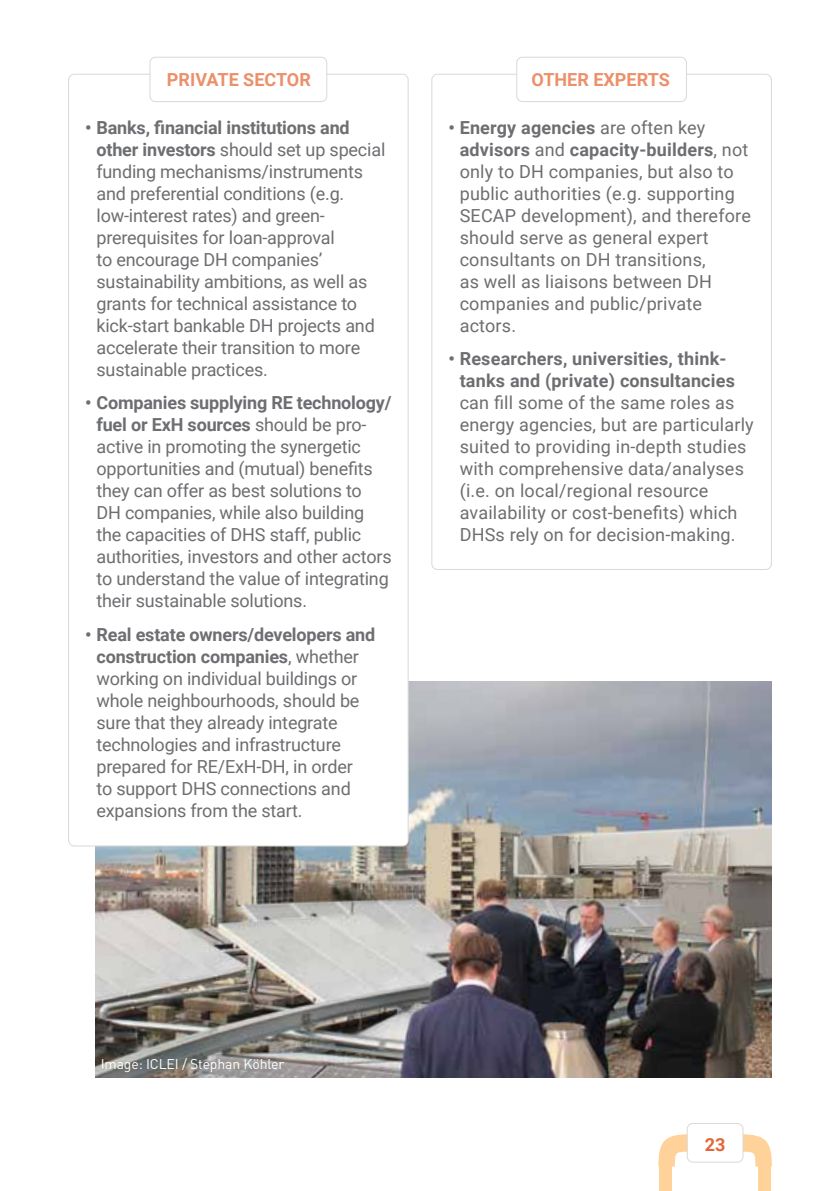
<style>
.page{position:relative;width:840px;height:1191px;background:#fff}
.page>*{position:absolute;margin:0;border:0;box-sizing:border-box;transform-origin:0 0}
.t1{font:18px/22px "Roboto";letter-spacing:-.01em;color:#6d6e71}
.t2{font:18px/22px "Roboto";letter-spacing:.01em;color:#6d6e71}
.t3{font:700 18px/22px "Roboto";letter-spacing:.01em;color:#6d6e71}
.t4{font:700 18px "Roboto";color:#eb906a}
.t5{font:700 18px "Roboto";color:#e36639}
.t6{font:14px "DIN Pro";letter-spacing:-.01em;color:#fff}
.s1{font-weight:700}
</style>
<div class="page">
<img style="left:95px;top:682px;width:676px;height:395px">
<div style="left:757px;top:1158px;width:13px;height:33px;background:#fed299"></div>
<svg style="left:740px;top:1134px;width:31px;height:32px"></svg>
<div style="left:659px;top:1158px;width:12px;height:33px;background:#fed299"></div>
<svg style="left:658px;top:1134px;width:28px;height:32px"></svg>
<div style="left:686px;top:1123px;width:56px;height:39px;background:#fff;border-radius:6px"></div>
<div style="left:686px;top:1123px;width:57px;height:39px;border:1px solid #dad9d4;border-radius:6px"></div>
<div style="left:516px;top:57px;width:170px;height:45px;border:1px solid #dad9d4;border-radius:6px"></div>
<div style="left:69px;top:74px;width:339px;height:772px;background:#fff;border-radius:6px"></div>
<div style="left:149px;top:57px;width:178px;height:45px;border:1px solid #dad9d4;border-radius:6px"></div>
<p class="t4" style="left:167px;top:67px;width:145px">PRIVATE SECTOR</p>
<p class="t1" style="left:96px;top:116px;width:290px;text-indent:-11px"><span class="s1">• Banks, financial institutions and other investors</span> should set up special funding mechanisms/instruments and preferential conditions (e.g. low-interest rates) and green&shy;prerequisites for loan-approval<br>to encourage DH companies’ sustainability ambitions, as well as grants for technical assistance to kick-start bankable DH projects and accelerate their transition to more sustainable practices.</p>
<p class="t1" style="left:96px;top:391px;width:296px;text-indent:-11px"><span class="s1">• Companies supplying RE technology/ fuel or ExH sources</span> should be pro&shy;active in promoting the synergetic opportunities and (mutual) benefits they can offer as best solutions to<br>DH companies, while also building the capacities of DHS staff, public authorities, investors and other actors to understand the value of integrating their sustainable solutions.</p>
<p class="t1" style="left:96px;top:622px;width:280px;text-indent:-11px"><span class="s1">• Real estate owners/developers and construction companies</span>, whether working on individual buildings or whole neighbourhoods, should be sure that they already integrate technologies and infrastructure prepared for RE/ExH-DH, in order<br>to support DHS connections and expansions from the start.</p>
<p class="t4" style="left:531px;top:67px;width:140px">OTHER EXPERTS</p>
<p class="t2" style="left:459px;top:116px;width:292px;text-indent:-11px"><span class="s1">• Energy agencies</span> are often key <span class="s1">advisors</span> and <span class="s1">capacity-builders</span>, not only to DH companies, but also to public authorities (e.g. supporting<br>SECAP development), and therefore should serve as general expert consultants on DH transitions,<br>as well as liaisons between DH companies and public/private actors.</p>
<p class="t3" style="left:459px;top:347px;width:276px;text-indent:-11px">• Researchers, universities, think&shy;tanks and (private) consultancies</p>
<p class="t2" style="left:459px;top:391px;width:295px">can fill some of the same roles as energy agencies, but are particularly suited to providing in-depth studies with comprehensive data/analyses (i.e. on local/regional resource availability or cost-benefits) which DHSs rely on for decision-making.</p>
<p class="t6" style="left:101px;top:1054px;width:185px">Image: ICLEI / Stephan Köhler</p>
<p class="t5" style="left:704px;top:1131px;width:22px">23</p>
</div>
